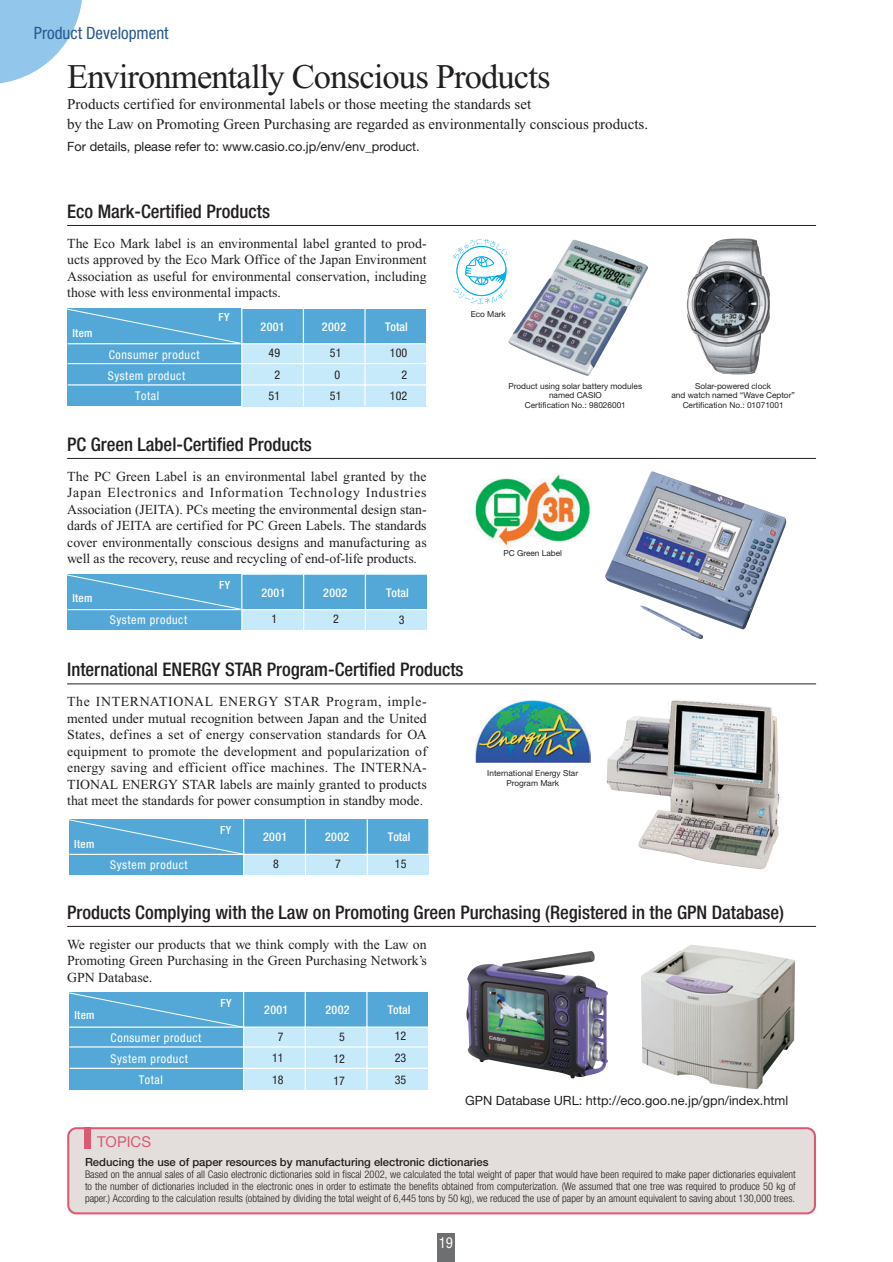
<style>
.page{position:relative;width:893px;height:1262px;background:#fff}
.page>*{position:absolute;margin:0;border:0;box-sizing:border-box;transform-origin:0 0}
.t1{font:34.5px "Times New Roman";letter-spacing:-.025em;color:#231f20}
.t2{font:500 condensed 18.75px "Helvetica Neue";color:#231f20}
.t3{font:condensed 16.95px "Helvetica Neue";color:#275a90}
.t4{font:15px/19.5px "Times New Roman";color:#231f20}
.t5{font:15px "Helvetica Neue";color:#dc5973}
.t6{font:condensed 14.4px "Helvetica";color:#fff}
.t7{font:13.8px/16.5px "Times New Roman";color:#231f20;text-align:justify}
.t8{font:12.75px "Helvetica Neue";color:#231f20}
.t9{font:condensed 12px "Helvetica Neue";letter-spacing:.05em;color:#fff}
.t10{font:500 condensed 12px "Helvetica Neue";letter-spacing:.03em;color:#fff}
.t11{font:condensed 12px/21.8px "Helvetica Neue";color:#231f20;text-align:center}
.t12{font:500 11.25px "Helvetica Neue";color:#231f20}
.t13{font:500 condensed 11.25px "Helvetica Neue";letter-spacing:.03em;color:#fff}
.t14{font:300 condensed 10.5px/12px "Helvetica Neue";color:#231f20;text-align:justify}
.t15{font:8.25px/9.8px "Helvetica Neue";color:#231f20;text-align:center}
</style>
<div class="page">
<div style="left:69px;top:1129px;width:744px;height:83px;background:#e3dedc;border-radius:7px"></div>
<div style="left:67px;top:1127px;width:749px;height:87px;border:2px solid #dc5973;border-radius:8px"></div>
<hr style="left:67px;top:458px;width:749px;height:1px;background:#231f20">
<hr style="left:67px;top:225px;width:749px;height:1px;background:#231f20">
<hr style="left:67px;top:683px;width:749px;height:1px;background:#231f20">
<hr style="left:67px;top:926px;width:749px;height:1px;background:#231f20">
<div style="left:68px;top:309px;width:174px;height:97px;background:#54a8d8"></div>
<div style="left:242px;top:309px;width:184px;height:97px;background:#c7eafb"></div>
<div style="left:68px;top:309px;width:358px;height:35px;background:#54a8d8"></div>
<hr style="left:303px;top:309px;width:1px;height:97px;background:#fff">
<hr style="left:68px;top:363px;width:358px;height:1px;background:#fff">
<hr style="left:68px;top:384px;width:359px;height:1px;background:#fff">
<hr style="left:68px;top:343px;width:358px;height:1px;background:#fff">
<hr style="left:241px;top:307px;width:1px;height:100px;background:#fff">
<hr style="left:364px;top:309px;width:1px;height:97px;background:#fff">
<svg style="left:67px;top:308px;width:175px;height:36px"></svg>
<div style="left:68px;top:574px;width:174px;height:56px;background:#54a8d8"></div>
<div style="left:242px;top:575px;width:185px;height:55px;background:#c7eafb"></div>
<div style="left:68px;top:574px;width:358px;height:35px;background:#54a8d8"></div>
<hr style="left:303px;top:574px;width:1px;height:57px;background:#fff">
<hr style="left:68px;top:609px;width:359px;height:1px;background:#fff">
<hr style="left:241px;top:573px;width:1px;height:59px;background:#fff">
<hr style="left:365px;top:574px;width:1px;height:57px;background:#fff">
<svg style="left:67px;top:574px;width:175px;height:36px"></svg>
<div style="left:69px;top:819px;width:175px;height:55px;background:#54a8d8"></div>
<div style="left:244px;top:819px;width:185px;height:55px;background:#c7eafb"></div>
<div style="left:69px;top:819px;width:359px;height:35px;background:#54a8d8"></div>
<hr style="left:305px;top:819px;width:1px;height:57px;background:#fff">
<hr style="left:69px;top:853px;width:359px;height:2px;background:#fff">
<hr style="left:243px;top:818px;width:1px;height:59px;background:#fff">
<hr style="left:366px;top:819px;width:2px;height:57px;background:#fff">
<svg style="left:69px;top:819px;width:175px;height:36px"></svg>
<img style="left:606px;top:700px;width:173px;height:169px">
<div style="left:69px;top:992px;width:188px;height:97px;background:#54a8d8"></div>
<div style="left:243px;top:992px;width:185px;height:97px;background:#c7eafb"></div>
<div style="left:69px;top:992px;width:359px;height:35px;background:#54a8d8"></div>
<hr style="left:304px;top:992px;width:2px;height:97px;background:#fff">
<hr style="left:69px;top:1046px;width:359px;height:1px;background:#fff">
<hr style="left:70px;top:1067px;width:358px;height:2px;background:#fff">
<hr style="left:69px;top:1026px;width:359px;height:1px;background:#fff">
<hr style="left:243px;top:991px;width:1px;height:99px;background:#fff">
<hr style="left:366px;top:992px;width:1px;height:97px;background:#fff">
<svg style="left:69px;top:992px;width:174px;height:36px"></svg>
<img style="left:475px;top:473px;width:117px;height:73px">
<svg style="left:453px;top:239px;width:54px;height:64px"></svg>
<img style="left:475px;top:700px;width:115px;height:62px">
<img style="left:508px;top:240px;width:140px;height:136px">
<img style="left:466px;top:951px;width:142px;height:127px">
<img style="left:641px;top:945px;width:154px;height:144px">
<img style="left:686px;top:238px;width:83px;height:136px">
<img style="left:605px;top:471px;width:181px;height:168px">
<div style="left:84px;top:1127px;width:7px;height:21px;background:#dc5973"></div>
<svg style="left:0;top:0;width:82px;height:84px"></svg>
<div style="left:437px;top:1233px;width:17px;height:28px;background:#6d6f71"></div>
<p class="t3" style="left:34px;top:27px;width:136px">Product Development</p>
<h1 class="t1" style="left:67px;top:64px;width:485px">Environmentally Conscious Products</h1>
<p class="t4" style="left:67px;top:96px;width:582px">Products certified for environmental labels or those meeting the standards set<br>by the Law on Promoting Green Purchasing are regarded as environmentally conscious products.</p>
<p class="t8" style="left:67px;top:142px;width:354px">For details, please refer to: www.casio.co.jp/env/env_product.</p>
<h2 class="t2" style="left:67px;top:204px;width:204px">Eco Mark-Certified Products</h2>
<p class="t7" style="left:67px;top:236px;width:361px">The Eco Mark label is an environmental label granted to prod&shy;ucts approved by the Eco Mark Office of the Japan Environment Association as useful for environmental conservation, including those with less environmental impacts.</p>
<p class="t13" style="left:72px;top:329px;width:22px">Item</p>
<p class="t13" style="left:218px;top:313px;width:12px">FY</p>
<p class="t10" style="left:385px;top:322px;width:24px">Total</p>
<p class="t11" style="left:390px;top:343px;width:19px;text-align:right">100<br>2</p>
<p class="t10" style="left:260px;top:322px;width:26px">2001</p>
<p class="t11" style="left:268px;top:343px;width:13px">49<br>2<br>51</p>
<p class="t10" style="left:322px;top:322px;width:26px">2002</p>
<p class="t11" style="left:330px;top:343px;width:13px">51<br>0<br>51</p>
<p class="t9" style="left:109px;top:350px;width:92px">Consumer product</p>
<p class="t9" style="left:108px;top:371px;width:79px">System product</p>
<p class="t9" style="left:135px;top:391px;width:26px">Total</p>
<p class="t11" style="left:390px;top:386px;width:19px">102</p>
<h2 class="t2" style="left:67px;top:437px;width:246px">PC Green Label-Certified Products</h2>
<p class="t7" style="left:67px;top:469px;width:361px">The PC Green Label is an environmental label granted by the Japan Electronics and Information Technology Industries Association (JEITA). PCs meeting the environmental design stan&shy;dards of JEITA are certified for PC Green Labels. The standards cover environmentally conscious designs and manufacturing as well as the recovery, reuse and recycling of end-of-life products.</p>
<p class="t13" style="left:72px;top:594px;width:22px">Item</p>
<p class="t9" style="left:110px;top:615px;width:79px">System product</p>
<p class="t13" style="left:219px;top:580px;width:12px">FY</p>
<p class="t10" style="left:261px;top:588px;width:26px">2001</p>
<p class="t11" style="left:271px;top:609px;width:7px">1</p>
<p class="t10" style="left:323px;top:588px;width:26px">2002</p>
<p class="t11" style="left:333px;top:609px;width:7px">2</p>
<p class="t10" style="left:386px;top:588px;width:24px">Total</p>
<p class="t11" style="left:399px;top:609px;width:7px">3</p>
<p class="t15" style="left:471px;top:310px;width:37px">Eco Mark</p>
<p class="t15" style="left:508px;top:382px;width:135px">Product using solar battery modules named CASIO<br>Certification No.: 98026001</p>
<p class="t15" style="left:503px;top:549px;width:60px">PC Green Label</p>
<h2 class="t2" style="left:67px;top:662px;width:398px">International ENERGY STAR Program-Certified Products</h2>
<p class="t7" style="left:67px;top:694px;width:361px">The INTERNATIONAL ENERGY STAR Program, imple&shy;mented under mutual recognition between Japan and the United States, defines a set of energy conservation standards for OA equipment to promote the development and popularization of energy saving and efficient office machines. The INTERNA-TIONAL ENERGY STAR labels are mainly granted to products that meet the standards for power consumption in standby mode.</p>
<p class="t13" style="left:74px;top:840px;width:22px">Item</p>
<p class="t9" style="left:110px;top:860px;width:79px">System product</p>
<p class="t13" style="left:220px;top:826px;width:12px">FY</p>
<p class="t10" style="left:263px;top:833px;width:26px">2001</p>
<p class="t11" style="left:273px;top:853px;width:7px">8</p>
<p class="t10" style="left:325px;top:833px;width:26px">2002</p>
<p class="t11" style="left:335px;top:854px;width:7px">7</p>
<p class="t10" style="left:388px;top:833px;width:24px">Total</p>
<p class="t11" style="left:395px;top:854px;width:13px">15</p>
<p class="t15" style="left:487px;top:768px;width:92px">International Energy Star<br>Program Mark</p>
<p class="t15" style="left:671px;top:382px;width:125px">Solar-powered clock<br>and watch named “Wave Ceptor”<br>Certification No.: 01071001</p>
<h2 class="t2" style="left:67px;top:905px;width:718px">Products Complying with the Law on Promoting Green Purchasing (Registered in the GPN Database)</h2>
<p class="t7" style="left:67px;top:937px;width:361px">We register our products that we think comply with the Law on Promoting Green Purchasing in the Green Purchasing Network’s GPN Database.</p>
<p class="t13" style="left:74px;top:1011px;width:22px">Item</p>
<p class="t13" style="left:220px;top:998px;width:12px">FY</p>
<p class="t10" style="left:387px;top:1005px;width:24px">Total</p>
<p class="t11" style="left:395px;top:1026px;width:13px;text-align:left">12<br>23</p>
<p class="t10" style="left:264px;top:1005px;width:26px">2001</p>
<p class="t11" style="left:272px;top:1026px;width:13px">7<br>11<br>18</p>
<p class="t10" style="left:325px;top:1005px;width:26px">2002</p>
<p class="t11" style="left:333px;top:1027px;width:13px">5<br>12<br>17</p>
<p class="t9" style="left:111px;top:1033px;width:92px">Consumer product</p>
<p class="t9" style="left:111px;top:1054px;width:79px">System product</p>
<p class="t9" style="left:139px;top:1075px;width:26px">Total</p>
<p class="t11" style="left:395px;top:1069px;width:13px">35</p>
<p class="t8" style="left:465px;top:1096px;width:324px">GPN Database URL: http://eco.goo.ne.jp/gpn/index.html</p>
<p class="t5" style="left:97px;top:1136px;width:56px">TOPICS</p>
<p class="t12" style="left:85px;top:1158px;width:405px">Reducing the use of paper resources by manufacturing electronic dictionaries</p>
<p class="t14" style="left:85px;top:1169px;width:712px">Based on the annual sales of all Casio electronic dictionaries sold in fiscal 2002, we calculated the total weight of paper that would have been required to make paper dictionaries equivalent to the number of dictionaries included in the electronic ones in order to estimate the benefits obtained from computerization. (We assumed that one tree was required to produce 50 kg of paper.) According to the calculation results (obtained by dividing the total weight of 6,445 tons by 50 kg), we reduced the use of paper by an amount equivalent to saving about 130,000 trees.</p>
<p class="t6" style="left:438px;top:1237px;width:16px">19</p>
</div>
